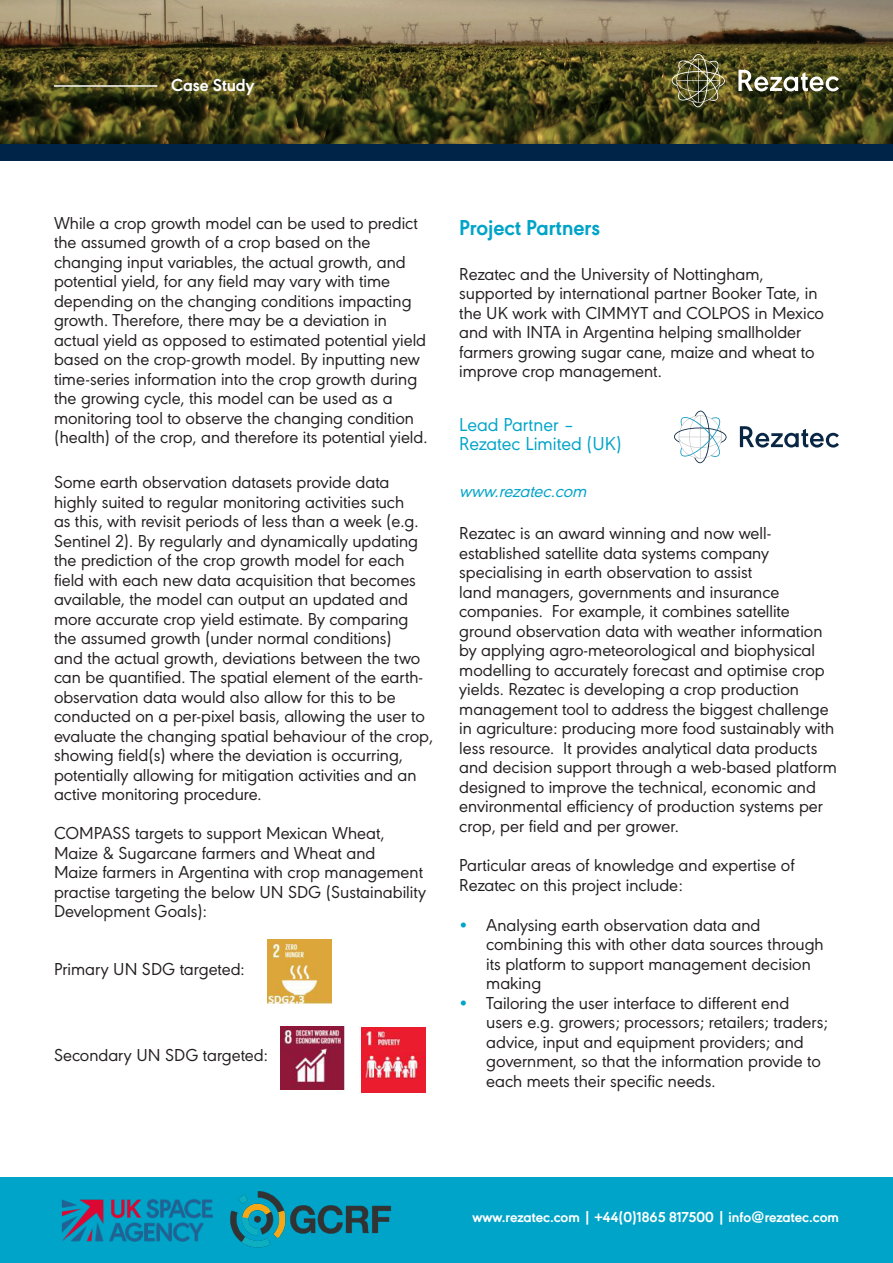
<style>
.page{position:relative;width:893px;height:1263px;background:#fff}
.page>*{position:absolute;margin:0;border:0;box-sizing:border-box;transform-origin:0 0}
.Sub_heading{font:700 22.5px "URW Geometric W03";color:#00a4c8}
.Sub_heading-2{font:19.5px "URW Geometric";color:#00a4c8}
.Paragraph{font:18px/19.5px "URW Geometric";color:#231f20}
.Sub_heading-3{font:italic 18px "URW Geometric";color:#00a4c8}
.Document_header{font:700 18px "URW Geometric W03";color:#fff}
.t1{font:700 15px "URW Geometric W03";color:#fff}
.s1{color:#00a4c8}
</style>
<div class="page">
<img style="left:0;top:0;width:893px;height:144px">
<hr style="left:54px;top:85px;width:103px;height:2px;background:#fff">
<svg style="left:738px;top:70px;width:101px;height:21px"></svg>
<svg style="left:672px;top:54px;width:53px;height:53px;background:#66643c"></svg>
<div style="left:0;top:144px;width:893px;height:17px;background:#002447"></div>
<img style="left:268px;top:939px;width:64px;height:65px">
<img style="left:361px;top:1028px;width:64px;height:65px">
<img style="left:281px;top:1027px;width:63px;height:63px">
<svg style="left:740px;top:426px;width:99px;height:22px"></svg>
<svg style="left:674px;top:411px;width:53px;height:52px"></svg>
<div style="left:0;top:1178px;width:893px;height:85px;background:#00a4c8"></div>
<img style="left:62px;top:1199px;width:151px;height:43px">
<img style="left:230px;top:1191px;width:161px;height:56px">
<p class="Document_header" style="left:171px;top:71px;width:85px">Case Study</p>
<p class="Paragraph" style="left:54px;top:212px;width:375px">While a crop growth model can be used to predict the assumed growth of a crop based on the changing input variables, the actual growth, and potential yield, for any field may vary with time depending on the changing conditions impacting growth. Therefore, there may be a deviation in actual yield as opposed to estimated potential yield based on the crop-growth model. By inputting new time-series information into the crop growth during the growing cycle, this model can be used as a monitoring tool to observe the changing condition (health) of the crop, and therefore its potential yield.</p>
<p class="Paragraph" style="left:54px;top:471px;width:381px">Some earth observation datasets provide data highly suited to regular monitoring activities such<br>as this, with revisit periods of less than a week (e.g.<br>Sentinel 2). By regularly and dynamically updating the prediction of the crop growth model for each field with each new data acquisition that becomes available, the model can output an updated and more accurate crop yield estimate. By comparing the assumed growth (under normal conditions)<br>and the actual growth, deviations between the two can be quantified. The spatial element of the earth&shy;observation data would also allow for this to be conducted on a per-pixel basis, allowing the user to evaluate the changing spatial behaviour of the crop, showing field(s) where the deviation is occurring, potentially allowing for mitigation activities and an active monitoring procedure.</p>
<p class="Paragraph" style="left:54px;top:822px;width:374px">COMPASS targets to support Mexican Wheat, Maize &amp; Sugarcane farmers and Wheat and<br>Maize farmers in Argentina with crop management practise targeting the below UN SDG (Sustainability Development Goals):</p>
<p class="Paragraph" style="left:54px;top:958px;width:192px">Primary UN SDG targeted:</p>
<p class="Paragraph" style="left:54px;top:1044px;width:215px">Secondary UN SDG targeted:</p>
<p class="Sub_heading" style="left:459px;top:210px;width:142px">Project Partners</p>
<p class="Paragraph" style="left:459px;top:263px;width:366px">Rezatec and the University of Nottingham, supported by international partner Booker Tate, in the UK work with CIMMYT and COLPOS in Mexico and with INTA in Argentina helping smallholder farmers growing sugar cane, maize and wheat to improve crop management.</p>
<p class="Sub_heading-2" style="left:459px;top:410px;width:117px">Lead Partner –</p>
<p class="Sub_heading-2" style="left:459px;top:430px;width:164px">Rezatec Limited (UK)</p>
<p class="Sub_heading-3" style="left:459px;top:478px;width:134px">www.rezatec.com</p>
<p class="Paragraph" style="left:459px;top:522px;width:379px">Rezatec is an award winning and now well&shy;established satellite data systems company specialising in earth observation to assist<br>land managers, governments and insurance companies. For example, it combines satellite ground observation data with weather information by applying agro-meteorological and biophysical modelling to accurately forecast and optimise crop yields. Rezatec is developing a crop production management tool to address the biggest challenge in agriculture: producing more food sustainably with less resource. It provides analytical data products and decision support through a web-based platform designed to improve the technical, economic and environmental efficiency of production systems per crop, per field and per grower.</p>
<p class="Paragraph" style="left:459px;top:854px;width:337px">Particular areas of knowledge and expertise of<br>Rezatec on this project include:</p>
<p class="Paragraph" style="left:486px;top:913px;width:339px;text-indent:-27px"><span class="s1">•</span> Analysing earth observation data and combining this with other data sources through its platform to support management decision making</p>
<p class="Paragraph" style="left:486px;top:991px;width:343px;text-indent:-27px"><span class="s1">•</span> Tailoring the user interface to different end users e.g. growers; processors; retailers; traders; advice, input and equipment providers; and government, so that the information provide to each meets their specific needs.</p>
<p class="t1" style="left:472px;top:1203px;width:368px">www.rezatec.com | +44(0)1865 817500 | info@rezatec.com</p>
<p class="t1" style="left:472px;top:1205px;width:368px">www.rezatec.com | +44(0)1865 817500 | info@rezatec.com</p>
</div>
